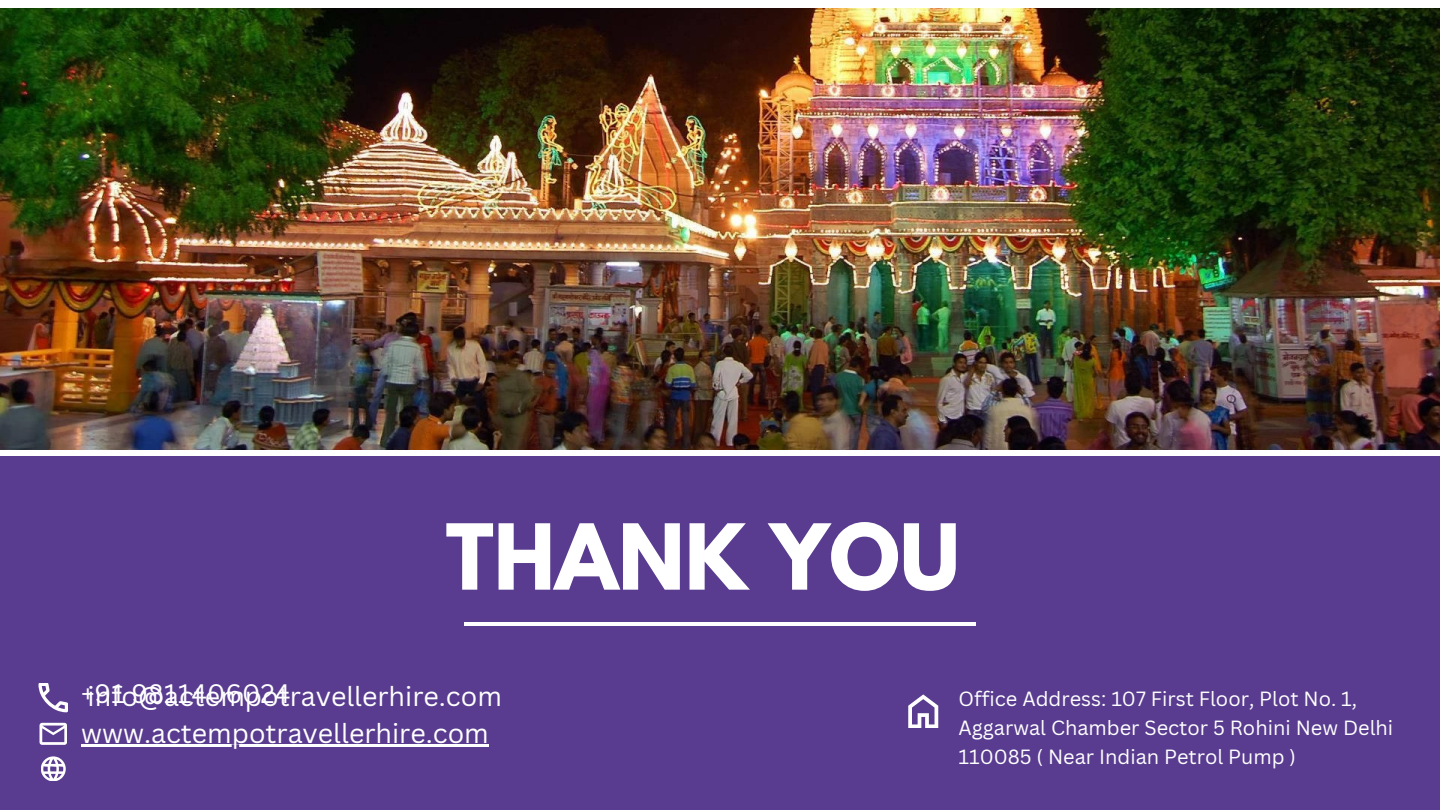
<style>
.page{position:relative;width:1440px;height:810px;background:#fff}
.page>*{position:absolute;margin:0;border:0;box-sizing:border-box;transform-origin:0 0}
.t1{font:700 80.5px "League Spartan";color:#fff}
.t2{font:26.8px/36.8px "Canva Sans";color:#fff}
.t3{font:26px "Canva Sans";color:#fff}
.t4{font:20px/29.2px "Canva Sans";color:#fff}
</style>
<div class="page">
<div style="left:0;top:456px;width:1440px;height:354px;background:#593c8f"></div>
<hr style="left:464px;top:622px;width:512px;height:3px;background:#fff">
<img style="left:0;top:9px;width:1439px;height:440px">
<svg style="left:38px;top:683px;width:30px;height:29px"></svg>
<svg style="left:39px;top:723px;width:28px;height:22px"></svg>
<svg style="left:41px;top:756px;width:25px;height:25px"></svg>
<svg style="left:908px;top:694px;width:30px;height:34px"></svg>
<hr style="left:81px;top:745px;width:408px;height:2px;background:#fff">
<h1 class="t1" style="left:446px;top:517px;width:516px">THANK YOU</h1>
<h3 class="t3" style="left:81px;top:675px;width:211px">+91 9811406024</h3>
<p class="t4" style="left:959px;top:683px;width:436px">Office Address: 107 First Floor, Plot No. 1,<br>Aggarwal Chamber Sector 5 Rohini New Delhi<br>110085 ( Near Indian Petrol Pump )</p>
<h2 class="t2" style="left:81px;top:678px;width:422px">info@actempotravellerhire.com www.actempotravellerhire.com</h2>
</div>
